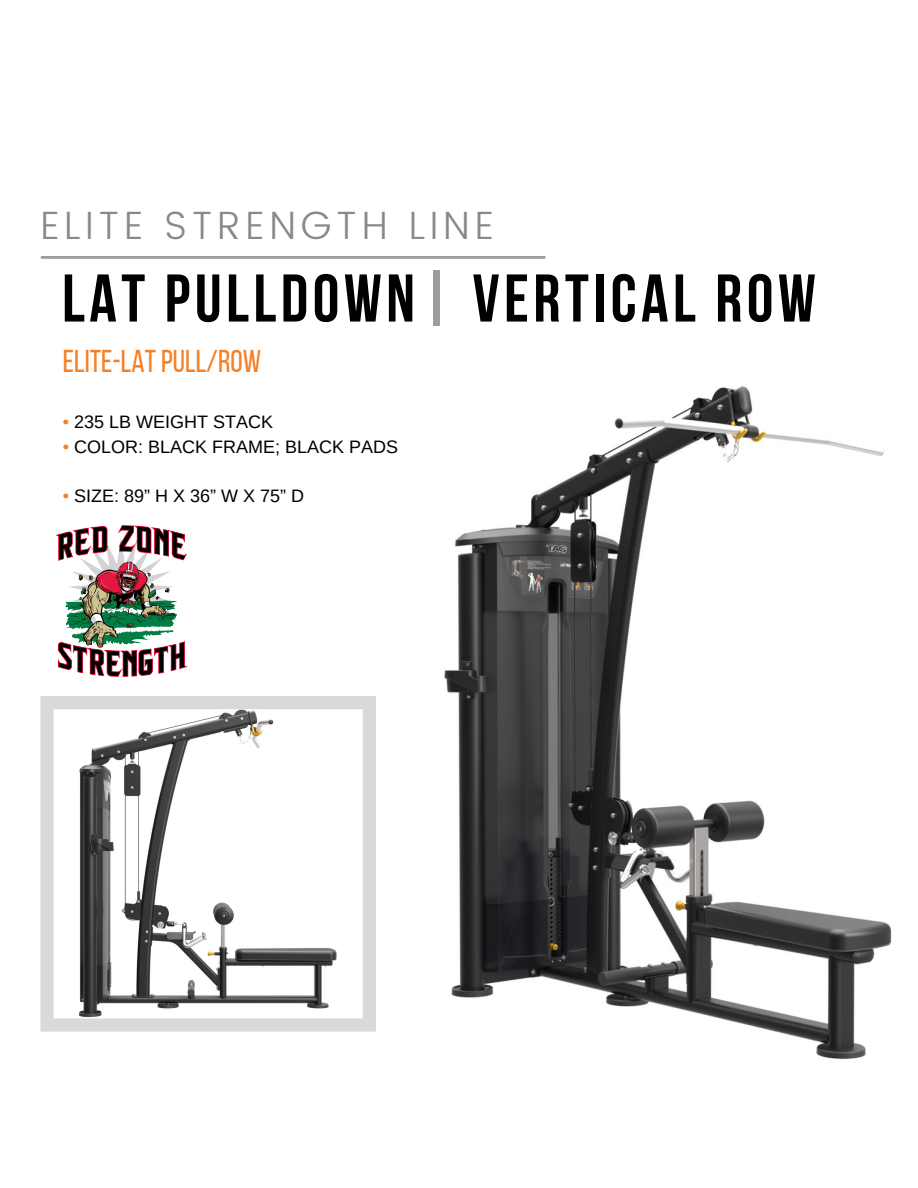
<style>
.page{position:relative;width:918px;height:1188px;background:#fff}
.page>*{position:absolute;margin:0;border:0;box-sizing:border-box;transform-origin:0 0}
.t1{font:700 67.2px "Bebas Neue";letter-spacing:.065em;color:#000}
.t2{font:300 39.45px "Poppins";letter-spacing:.12em;color:#898989}
.t3{font:31.5px "Bebas Neue";color:#f58025}
.t4{font:18px "Arimo";color:#000}
.s1{color:#9c9da0}
.s2{color:#f58025}
</style>
<div class="page">
<hr style="left:42px;top:256px;width:503px;height:3px;background:#9c9da0">
<svg style="left:40px;top:696px;width:336px;height:336px"></svg>
<img style="left:444px;top:386px;width:448px;height:674px">
<img style="left:55px;top:525px;width:132px;height:151px">
<p class="t2" style="left:40px;top:202px;width:455px">ELITE STRENGTH LINE</p>
<p class="t1" style="left:62px;top:271px;width:755px">LAT PULLDOWN<span class="s1">|</span> VERTICAL ROW</p>
<p class="t3" style="left:63px;top:348px;width:200px">ELITE-LAT PULL/ROW</p>
<p class="t4" style="left:63px;top:412px;width:212px"><span class="s2">•</span> 235 LB WEIGHT STACK</p>
<p class="t4" style="left:63px;top:436px;width:337px"><span class="s2">•</span> COLOR: BLACK FRAME; BLACK PADS</p>
<p class="t4" style="left:63px;top:486px;width:243px"><span class="s2">•</span> SIZE: 89” H X 36” W X 75” D</p>
</div>
